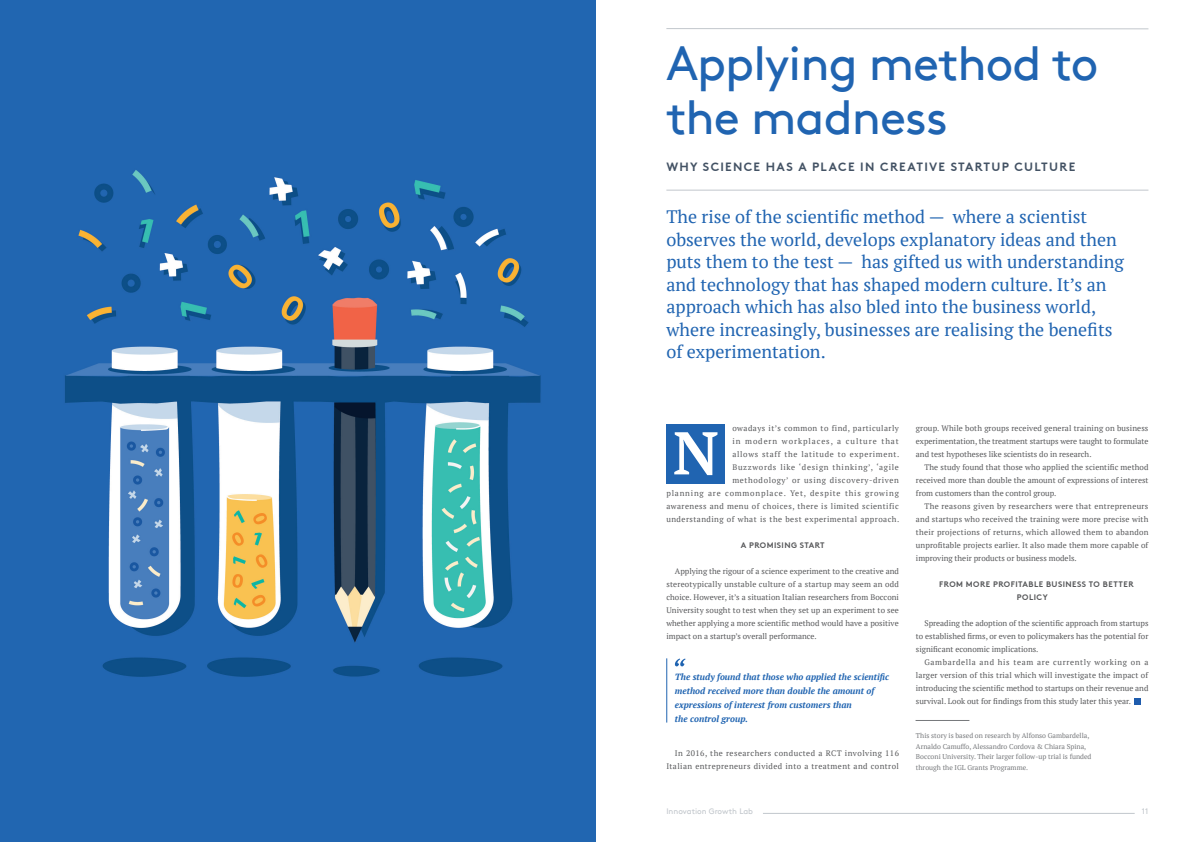
<style>
.page{position:relative;width:1191px;height:842px;background:#fff}
.page>*{position:absolute;margin:0;border:0;box-sizing:border-box;transform-origin:0 0}
.t1{font:48px/54px "Brown";letter-spacing:-.02em;color:#2064b1}
.t2{font:18px/22.5px "PT Serif";color:#2064b1}
.t3{font:700 12px "Brown";letter-spacing:.105em;color:#435264}
.t4{font:italic 700 9px/14px "PT Serif";color:#2064b1}
.t5{font:8px/13px "PT Serif";letter-spacing:.05em;color:#57585a;text-align:justify}
.t6{font:8px/13px "PT Serif";letter-spacing:.08em;color:#57585a;text-align:right}
.t7{font:700 8px/13px "Brown";letter-spacing:.055em;color:#57585a}
.t8{font:8px "Brown";color:#c2c7cc}
.t9{font:7px/10.5px "PT Serif";color:#76787b}
</style>
<div class="page">
<hr style="left:763px;top:813px;width:371px;height:1px;background:#c2c7cc">
<svg style="left:675px;top:658px;width:10px;height:8px"></svg>
<svg style="left:1134px;top:698px;width:6px;height:6px"></svg>
<hr style="left:666px;top:28px;width:482px;height:1px;background:#c2c7cc">
<div style="left:666px;top:424px;width:59px;height:59px;background:#2064b1"></div>
<svg style="left:674px;top:432px;width:43px;height:43px"></svg>
<hr style="left:666px;top:190px;width:482px;height:1px;background:#c2c7cc">
<hr style="left:915px;top:720px;width:54px;height:1px;background:#76787b">
<img style="left:0;top:0;width:595px;height:842px">
<hr style="left:666px;top:658px;width:1px;height:64px;background:#2064b1">
<p class="t1" style="left:666px;top:37px;width:433px">Applying method to the madness</p>
<p class="t3" style="left:666px;top:160px;width:410px">WHY SCIENCE HAS A PLACE IN CREATIVE STARTUP CULTURE</p>
<p class="t2" style="left:666px;top:206px;width:459px">The rise of the scientific method — where a scientist observes the world, develops explanatory ideas and then puts them to the test — has gifted us with understanding and technology that has shaped modern culture. It’s an approach which has also bled into the business world, where increasingly, businesses are realising the benefits of experimentation.</p>
<p class="t6" style="left:666px;top:422px;width:234px">owadays it’s common to find, particularly<br>in modern workplaces, a culture that<br>allows staff the latitude to experiment.<br>Buzzwords like ‘design thinking’, ‘agile<br>methodology’ or using discovery-driven<br>planning are commonplace. Yet, despite this growing awareness and menu of choices, there is limited scientific understanding of what is the best experimental approach.</p>
<p class="t7" style="left:741px;top:539px;width:85px">A PROMISING START</p>
<p class="t5" style="left:666px;top:565px;width:234px;text-indent:9px">Applying the rigour of a science experiment to the creative and stereotypically unstable culture of a startup may seem an odd choice. However, it’s a situation Italian researchers from Bocconi University sought to test when they set up an experiment to see whether applying a more scientific method would have a positive impact on a startup’s overall performance.</p>
<p class="t4" style="left:675px;top:670px;width:216px">The study found that those who applied the scientific method received more than double the amount of expressions of interest from customers than</p>
<p class="t4" style="left:675px;top:712px;width:75px">the control group.</p>
<p class="t5" style="left:666px;top:747px;width:234px;text-align:right">In 2016, the researchers conducted a RCT involving 116<br>Italian entrepreneurs divided into a treatment and control</p>
<p class="t5" style="left:916px;top:422px;width:234px">group. While both groups received general training on business experimentation, the treatment startups were taught to formulate and test hypotheses like scientists do in research.</p>
<p class="t5" style="left:916px;top:461px;width:234px;text-indent:9px">The study found that those who applied the scientific method received more than double the amount of expressions of interest from customers than the control group.</p>
<p class="t5" style="left:916px;top:500px;width:234px;text-indent:9px">The reasons given by researchers were that entrepreneurs and startups who received the training were more precise with their projections of returns, which allowed them to abandon unprofitable projects earlier. It also made them more capable of improving their products or business models.</p>
<p class="t7" style="left:1016px;top:578px;width:118px;text-indent:-78px">FROM MORE PROFITABLE BUSINESS TO BETTER<br>POLICY</p>
<p class="t5" style="left:916px;top:617px;width:234px;text-indent:9px">Spreading the adoption of the scientific approach from startups to established firms, or even to policymakers has the potential for significant economic implications.</p>
<p class="t5" style="left:916px;top:656px;width:234px;text-indent:9px">Gambardella and his team are currently working on a larger version of this trial which will investigate the impact of introducing the scientific method to startups on their revenue and survival. Look out for findings from this study later this year.</p>
<p class="t9" style="left:916px;top:730px;width:177px">This story is based on research by Alfonso Gambardella, Arnaldo Camuffo, Alessandro Cordova &amp; Chiara Spina, Bocconi University. Their larger follow-up trial is funded through the IGL Grants Programme.</p>
<p class="t8" style="left:666px;top:806px;width:88px">Innovation Growth Lab</p>
<p class="t8" style="left:1141px;top:806px;width:8px">11</p>
</div>
